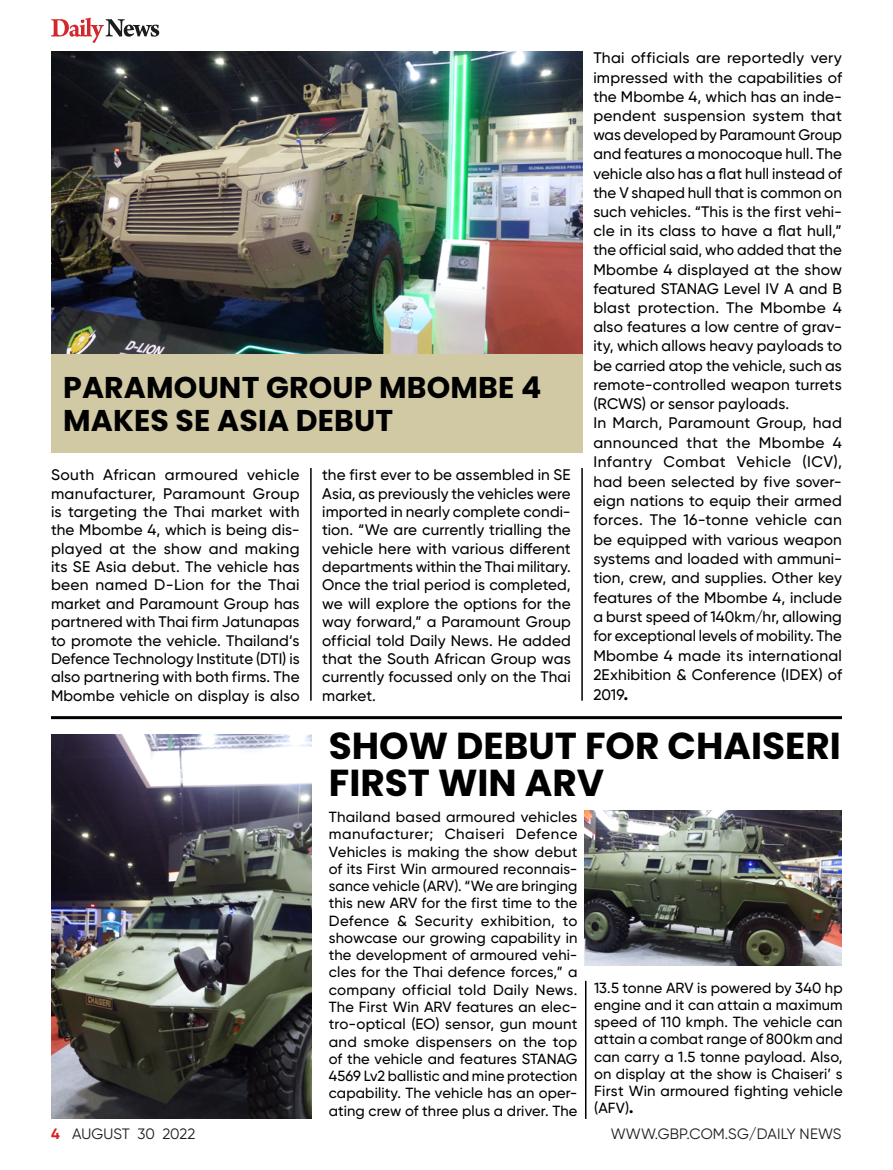
<style>
.page{position:relative;width:893px;height:1170px;background:#fff}
.page>*{position:absolute;margin:0;border:0;box-sizing:border-box;transform-origin:0 0}
.t1{font:700 37.5px/37.5px "Poppins";color:#000}
.t2{font:700 30px/33px "Poppins";letter-spacing:.005em;color:#000}
.t3{font:500 15.3px/19.2px "Gilroy";letter-spacing:.01em;color:#000;text-align:justify}
.t4{font:15px "Gilroy";letter-spacing:.01em;color:#1c1c1c}
.t5{font:500 14.7px/17.2px "Gilroy";letter-spacing:.01em;color:#000;text-align:justify}
.s1{font-weight:900;font-size:14.85px}
.s2{font-weight:900}
.s3{font-weight:700;color:#d92027}
</style>
<div class="page">
<svg style="left:51px;top:18px;width:108px;height:25px"></svg>
<div style="left:51px;top:338px;width:532px;height:114px;background:#d1c9a4"></div>
<img style="left:51px;top:51px;width:532px;height:302px">
<hr style="left:51px;top:716px;width:791px;height:3px;background:#000">
<hr style="left:310px;top:468px;width:2px;height:232px;background:#000">
<hr style="left:581px;top:468px;width:2px;height:232px;background:#000">
<img style="left:51px;top:734px;width:261px;height:384px">
<img style="left:585px;top:810px;width:256px;height:155px">
<hr style="left:585px;top:980px;width:1px;height:138px;background:#000">
<h2 class="t2" style="left:63px;top:371px;width:480px">PARAMOUNT GROUP MBOMBE 4<br>MAKES SE ASIA DEBUT</h2>
<p class="t3" style="left:51px;top:465px;width:250px;line-height:18.3px">South African armoured vehicle manufacturer, Paramount Group is targeting the Thai market with the Mbombe 4, which is being dis&shy;played at the show and making its SE Asia debut. The vehicle has been named D-Lion for the Thai market and Paramount Group has partnered with Thai firm Jatunapas to promote the vehicle. Thailand’s Defence Technology Institute (DTI) is also partnering with both firms. The Mbombe vehicle on display is also</p>
<p class="t3" style="left:322px;top:465px;width:250px;line-height:18.3px">the first ever to be assembled in SE Asia, as previously the vehicles were imported in nearly complete condi&shy;tion. “We are currently trialling the vehicle here with various different departments within the Thai military.<br>Once the trial period is completed, we will explore the options for the way forward,” a Paramount Group official told Daily News. He added that the South African Group was currently focussed only on the Thai market.</p>
<p class="t3" style="left:593px;top:48px;width:250px;text-align:left">Thai officials are reportedly very impressed with the capabilities of the Mbombe 4, which has an inde&shy;pendent suspension system that was developed by Paramount Group and features a monocoque hull. The vehicle also has a flat hull instead of the V shaped hull that is common on such vehicles. “This is the first vehi&shy;cle in its class to have a flat hull,” the official said, who added that the<br>Mbombe 4 displayed at the show featured STANAG Level IV A and B blast protection. The Mbombe 4 also features a low centre of grav&shy;ity, which allows heavy payloads to be carried atop the vehicle, such as remote-controlled weapon turrets (RCWS) or sensor payloads.<br>In March, Paramount Group, had announced that the Mbombe 4<br>Infantry Combat Vehicle (ICV), had been selected by five sover&shy;eign nations to equip their armed forces. The 16-tonne vehicle can be equipped with various weapon systems and loaded with ammuni&shy;tion, crew, and supplies. Other key features of the Mbombe 4, include a burst speed of 140km/hr, allowing for exceptional levels of mobility. The<br>Mbombe 4 made its international<br>2Exhibition &amp; Conference (IDEX) of<br>2019<span class="s1">.</span></p>
<h1 class="t1" style="left:329px;top:726px;width:514px">SHOW DEBUT FOR CHAISERI<br>FIRST WIN ARV</h1>
<p class="t5" style="left:329px;top:808px;width:250px">Thailand based armoured vehicles manufacturer; Chaiseri Defence Vehicles is making the show debut of its First Win armoured reconnais&shy;sance vehicle (ARV). “We are bringing this new ARV for the first time to the Defence &amp; Security exhibition, to showcase our growing capability in the development of armoured vehi&shy;cles for the Thai defence forces,” a company official told Daily News.<br>The First Win ARV features an elec&shy;tro-optical (EO) sensor, gun mount and smoke dispensers on the top of the vehicle and features STANAG 4569 Lv2 ballistic and mine protection capability. The vehicle has an oper&shy;ating crew of three plus a driver. The</p>
<p class="t5" style="left:594px;top:978px;width:250px">13.5 tonne ARV is powered by 340 hp engine and it can attain a maximum speed of 110 kmph. The vehicle can attain a combat range of 800km and can carry a 1.5 tonne payload. Also, on display at the show is Chaiseri’ s First Win armoured fighting vehicle (AFV)<span class="s2">.</span></p>
<p class="t4" style="left:51px;top:1124px;width:146px"><span class="s3">4</span> AUGUST 30 2022</p>
<p class="t4" style="left:611px;top:1124px;width:232px">WWW.GBP.COM.SG/DAILY NEWS</p>
</div>
